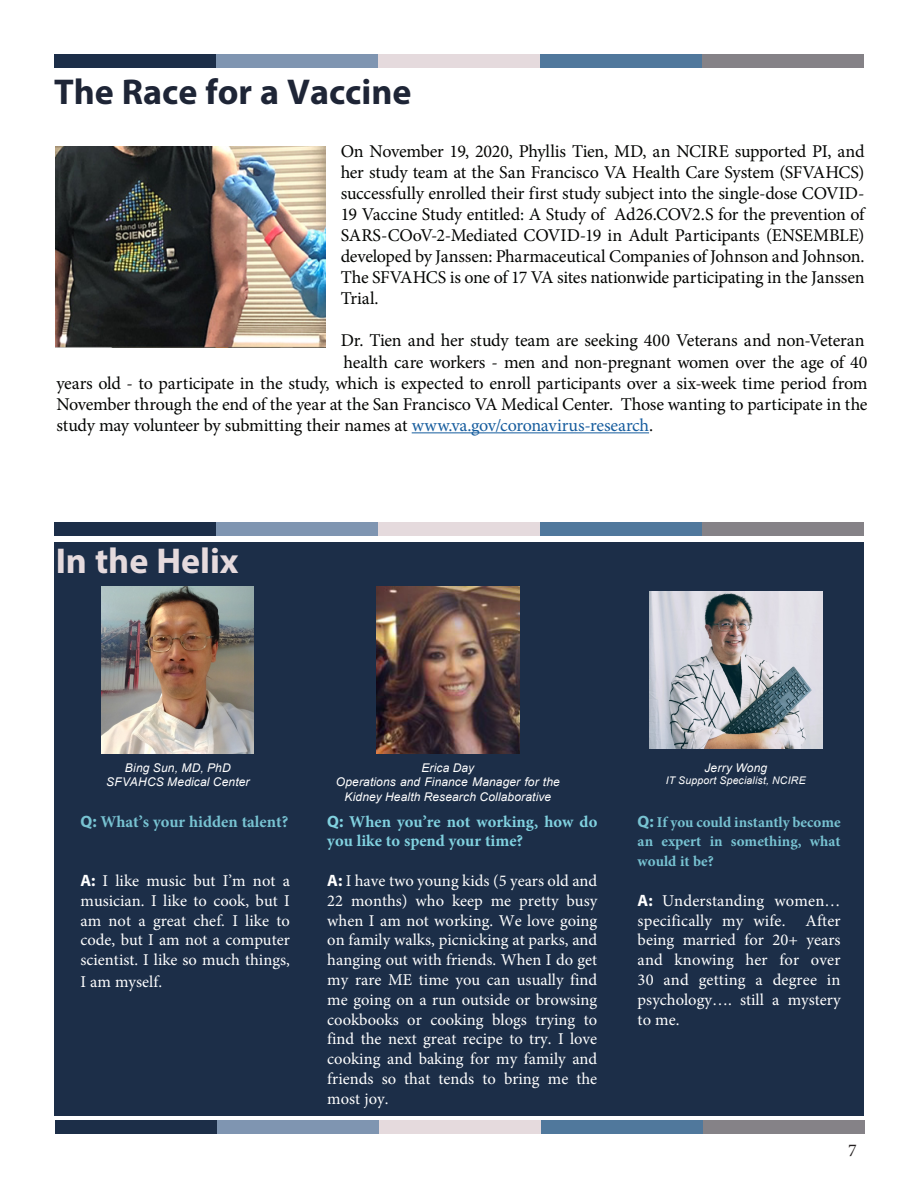
<style>
.page{position:relative;width:918px;height:1188px;background:#fff}
.page>*{position:absolute;margin:0;border:0;box-sizing:border-box;transform-origin:0 0}
.t1{font:700 36px "Myriad Pro";color:#1e2536}
.t2{font:700 36px "Myriad Pro";color:#e5dadd}
.t3{font:18px/21px "Minion Pro";letter-spacing:-.015em;color:#040503;text-align:justify}
.t4{font:18px "Minion Pro";color:#231f20}
.t5{font:16.5px/19.8px "Minion Pro";color:#fff;text-align:justify}
.t6{font:700 16.5px/19.8px "Minion Pro";color:#81d2e0}
.t7{font:700 16.5px "Minion Pro";color:#78c3d2}
.t8{font:700 15px/19.8px "Minion Pro";color:#78c3d2;text-align:justify}
.t9{font:italic 12px/14.4px "Arial";letter-spacing:.01em;color:#fff;text-align:center}
.t10{font:italic 10.5px "Arial";letter-spacing:.02em;color:#fff}
.s1{color:#175d9e}
.s2{font-family:"Myriad Pro"}
.s3{font-family:"Myriad Pro";font-weight:700}
.s4{font-family:"Myriad Pro";font-size:16.5px}
</style>
<div class="page">
<div style="left:54px;top:542px;width:810px;height:573px;background:#1c2e48"></div>
<div style="left:54px;top:54px;width:162px;height:14px;background:#1c2e48"></div>
<div style="left:216px;top:54px;width:162px;height:14px;background:#7f95b1"></div>
<div style="left:378px;top:54px;width:162px;height:14px;background:#e5dadd"></div>
<div style="left:540px;top:54px;width:162px;height:14px;background:#50789c"></div>
<div style="left:702px;top:54px;width:162px;height:14px;background:#858287"></div>
<div style="left:55px;top:1120px;width:162px;height:14px;background:#1c2e48"></div>
<div style="left:217px;top:1120px;width:162px;height:14px;background:#7f95b1"></div>
<div style="left:379px;top:1120px;width:162px;height:14px;background:#e5dadd"></div>
<div style="left:541px;top:1120px;width:162px;height:14px;background:#50789c"></div>
<div style="left:703px;top:1120px;width:162px;height:14px;background:#858287"></div>
<div style="left:54px;top:522px;width:162px;height:14px;background:#1c2e48"></div>
<div style="left:216px;top:522px;width:162px;height:14px;background:#7f95b1"></div>
<div style="left:378px;top:522px;width:162px;height:14px;background:#e5dadd"></div>
<div style="left:540px;top:522px;width:162px;height:14px;background:#50789c"></div>
<div style="left:702px;top:522px;width:162px;height:14px;background:#858287"></div>
<hr style="left:412px;top:432px;width:237px;height:1px;background:#175d9e">
<img style="left:56px;top:147px;width:270px;height:200px">
<img style="left:102px;top:586px;width:152px;height:168px">
<img style="left:376px;top:586px;width:143px;height:168px">
<img style="left:650px;top:592px;width:173px;height:156px">
<p class="t1" style="left:54px;top:69px;width:359px">The Race for a Vaccine</p>
<p class="t3" style="left:341px;top:141px;width:527px">On November 19, 2020, Phyllis Tien, MD, an NCIRE supported PI, and her study team at the San Francisco VA Health Care System (SFVAHCS) successfully enrolled their first study subject into the single-dose COVID-19 Vaccine Study entitled: A Study of Ad26.COV2.S for the prevention of SARS-COoV-2-Mediated COVID-19 in Adult Participants (ENSEMBLE) developed by Janssen: Pharmaceutical Companies of Johnson and Johnson.<br>The SFVAHCS is one of 17 VA sites nationwide participating in the Janssen Trial.</p>
<p class="t3" style="left:341px;top:330px;width:525px">Dr. Tien and her study team are seeking 400 Veterans and non-Veteran</p>
<p class="t3" style="left:344px;top:352px;width:525px">health care workers - men and non-pregnant women over the age of 40</p>
<p class="t3" style="left:56px;top:373px;width:813px">years old - to participate in the study, which is expected to enroll participants over a six-week time period from</p>
<p class="t3" style="left:56px;top:394px;width:813px">November through the end of the year at the San Francisco VA Medical Center. Those wanting to participate in the</p>
<p class="t3" style="left:56px;top:415px;width:598px">study may volunteer by submitting their names at <span class="s1">www.va.gov/coronavirus-research</span>.</p>
<p class="t2" style="left:56px;top:538px;width:184px">In the Helix</p>
<p class="t9" style="left:125px;top:761px;width:107px">Bing Sun, MD, PhD</p>
<p class="t9" style="left:106px;top:775px;width:145px">SFVAHCS Medical Center</p>
<p class="t7" style="left:80px;top:810px;width:209px"><span class="s2">Q:</span> What’s your hidden talent?</p>
<p class="t5" style="left:80px;top:871px;width:211px"><span class="s3">A:</span> I like music but I’m not a musician. I like to cook, but I am not a great chef. I like to code, but I am not a computer scientist. I like so much things,</p>
<p class="t5" style="left:80px;top:972px;width:83px">I am myself.</p>
<p class="t9" style="left:421px;top:761px;width:54px">Erica Day</p>
<p class="t9" style="left:336px;top:775px;width:226px">Operations and Finance Manager for the<br>Kidney Health Research Collaborative</p>
<p class="t6" style="left:327px;top:811px;width:272px"><span class="s2">Q:</span> When you’re not working, how do you like to spend your time?</p>
<p class="t5" style="left:327px;top:871px;width:272px"><span class="s3">A:</span> I have two young kids (5 years old and 22 months) who keep me pretty busy when I am not working. We love going on family walks, picnicking at parks, and hanging out with friends. When I do get my rare ME time you can usually find me going on a run outside or browsing cookbooks or cooking blogs trying to find the next great recipe to try. I love cooking and baking for my family and friends so that tends to bring me the most joy.</p>
<p class="t9" style="left:704px;top:761px;width:64px">Jerry Wong</p>
<p class="t10" style="left:666px;top:774px;width:142px">IT Support Specialist, NCIRE</p>
<p class="t8" style="left:638px;top:812px;width:205px"><span class="s4">Q:</span> If you could instantly become an expert in something, what would it be?</p>
<p class="t5" style="left:638px;top:891px;width:205px"><span class="s3">A:</span> Understanding women… specifically my wife. After being married for 20+ years and knowing her for over 30 and getting a degree in psychology…. still a mystery to me.</p>
<p class="t4" style="left:848px;top:1138px;width:10px">7</p>
</div>
